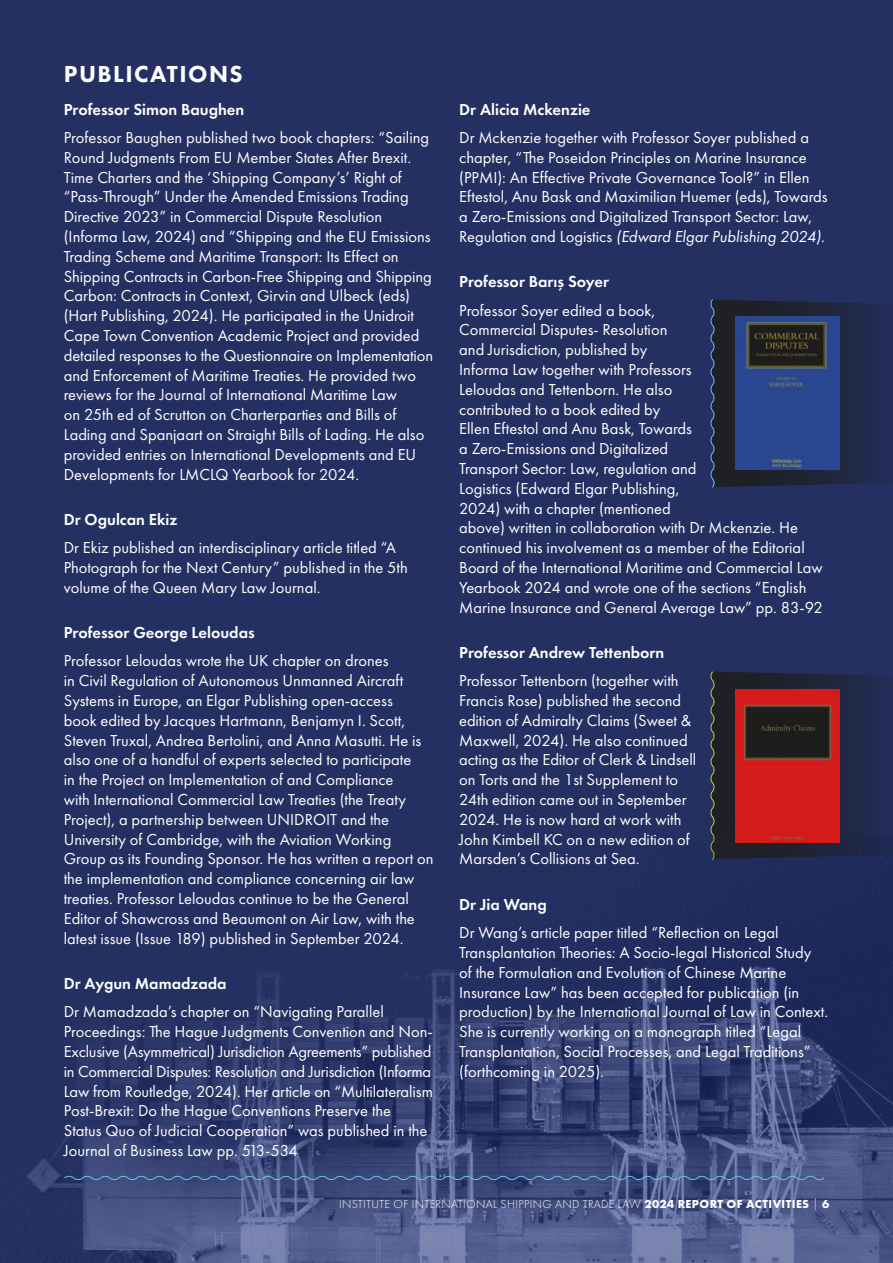
<style>
.page{position:relative;width:893px;height:1263px;background:#243061}
.page>*{position:absolute;margin:0;border:0;box-sizing:border-box;transform-origin:0 0}
.h2-w{font:800 24px "Futura PT";letter-spacing:.06em;color:#fff}
.Body-w{font:16.5px/19.8px "Futura PT";color:#fff}
.Body-Demi-w{font:600 16.5px "Futura PT";color:#fff}
.t1{font:300 12px "Futura PT";letter-spacing:.025em;color:#fff}
.s1{font-style:italic}
.s2{font-weight:700}
</style>
<div class="page">
<svg style="left:710px;top:299px;width:177px;height:189px"></svg>
<svg style="left:710px;top:671px;width:183px;height:165px"></svg>
<img style="left:27px;top:836px;width:866px;height:427px">
<img style="left:735px;top:317px;width:105px;height:153px">
<img style="left:735px;top:689px;width:105px;height:153px">
<svg style="left:64px;top:1175px;width:760px;height:6px;background:#496392"></svg>
<p class="h2-w" style="left:64px;top:59px;width:180px">PUBLICATIONS</p>
<p class="Body-Demi-w" style="left:64px;top:99px;width:182px">Professor Simon Baughen</p>
<p class="Body-w" style="left:64px;top:127px;width:371px">Professor Baughen published two book chapters: “Sailing Round Judgments From EU Member States After Brexit.<br>Time Charters and the ‘Shipping Company’s’ Right of “Pass-Through” Under the Amended Emissions Trading Directive 2023” in Commercial Dispute Resolution (Informa Law, 2024) and “Shipping and the EU Emissions Trading Scheme and Maritime Transport: Its Effect on Shipping Contracts in Carbon-Free Shipping and Shipping Carbon: Contracts in Context, Girvin and Ulbeck (eds) (Hart Publishing, 2024). He participated in the Unidroit Cape Town Convention Academic Project and provided detailed responses to the Questionnaire on Implementation and Enforcement of Maritime Treaties. He provided two reviews for the Journal of International Maritime Law<br>on 25th ed of Scrutton on Charterparties and Bills of Lading and Spanjaart on Straight Bills of Lading. He also provided entries on International Developments and EU Developments for LMCLQ Yearbook for 2024.</p>
<p class="Body-Demi-w" style="left:64px;top:509px;width:115px">Dr Ogulcan Ekiz</p>
<p class="Body-w" style="left:64px;top:538px;width:346px">Dr Ekiz published an interdisciplinary article titled “A<br>Photograph for the Next Century” published in the 5th volume of the Queen Mary Law Journal.</p>
<p class="Body-Demi-w" style="left:64px;top:622px;width:192px">Professor George Leloudas</p>
<p class="Body-w" style="left:64px;top:651px;width:371px">Professor Leloudas wrote the UK chapter on drones<br>in Civil Regulation of Autonomous Unmanned Aircraft Systems in Europe, an Elgar Publishing open-access<br>book edited by Jacques Hartmann, Benjamyn I. Scott, Steven Truxal, Andrea Bertolini, and Anna Masutti. He is also one of a handful of experts selected to participate<br>in the Project on Implementation of and Compliance<br>with International Commercial Law Treaties (the Treaty Project), a partnership between UNIDROIT and the University of Cambridge, with the Aviation Working Group as its Founding Sponsor. He has written a report on the implementation and compliance concerning air law treaties. Professor Leloudas continue to be the General Editor of Shawcross and Beaumont on Air Law, with the latest issue (Issue 189) published in September 2024.</p>
<p class="Body-Demi-w" style="left:64px;top:973px;width:164px">Dr Aygun Mamadzada</p>
<p class="Body-w" style="left:64px;top:1002px;width:371px">Dr Mamadzada’s chapter on “Navigating Parallel Proceedings: The Hague Judgments Convention and Non-Exclusive (Asymmetrical) Jurisdiction Agreements” published in Commercial Disputes: Resolution and Jurisdiction (Informa Law from Routledge, 2024). Her article on “Multilateralism Post-Brexit: Do the Hague Conventions Preserve the Status Quo of Judicial Cooperation” was published in the Journal of Business Law pp. 513-534</p>
<p class="Body-Demi-w" style="left:459px;top:99px;width:133px">Dr Alicia Mckenzie</p>
<p class="Body-w" style="left:459px;top:127px;width:370px">Dr Mckenzie together with Professor Soyer published a chapter, “The Poseidon Principles on Marine Insurance (PPMI): An Effective Private Governance Tool?” in Ellen Eftestol, Anu Bask and Maximilian Huemer (eds), Towards a Zero-Emissions and Digitalized Transport Sector: Law, Regulation and Logistics <span class="s1">(Edward Elgar Publishing 2024).</span></p>
<p class="Body-Demi-w" style="left:459px;top:271px;width:151px">Professor Barış Soyer</p>
<p class="Body-w" style="left:459px;top:300px;width:365px">Professor Soyer edited a book,<br>Commercial Disputes- Resolution<br>and Jurisdiction, published by<br>Informa Law together with Professors<br>Leloudas and Tettenborn. He also<br>contributed to a book edited by<br>Ellen Eftestol and Anu Bask, Towards<br>a Zero-Emissions and Digitalized<br>Transport Sector: Law, regulation and<br>Logistics (Edward Elgar Publishing,<br>2024) with a chapter (mentioned<br>above) written in collaboration with Dr Mckenzie. He continued his involvement as a member of the Editorial Board of the International Maritime and Commercial Law Yearbook 2024 and wrote one of the sections “English Marine Insurance and General Average Law” pp. 83-92</p>
<p class="Body-Demi-w" style="left:459px;top:642px;width:207px">Professor Andrew Tettenborn</p>
<p class="Body-w" style="left:459px;top:671px;width:238px">Professor Tettenborn (together with Francis Rose) published the second edition of Admiralty Claims (Sweet &amp; Maxwell, 2024). He also continued acting as the Editor of Clerk &amp; Lindsell on Torts and the 1st Supplement to 24th edition came out in September 2024. He is now hard at work with John Kimbell KC on a new edition of Marsden’s Collisions at Sea.</p>
<p class="Body-Demi-w" style="left:459px;top:894px;width:89px">Dr Jia Wang</p>
<p class="Body-w" style="left:459px;top:923px;width:370px">Dr Wang’s article paper titled “Reflection on Legal Transplantation Theories: A Socio-legal Historical Study<br>of the Formulation and Evolution of Chinese Marine Insurance Law” has been accepted for publication (in production) by the International Journal of Law in Context.<br>She is currently working on a monograph titled “Legal Transplantation, Social Processes, and Legal Traditions” (forthcoming in 2025).</p>
<p class="t1" style="left:339px;top:1197px;width:492px">INSTITUTE OF INTERNATIONAL SHIPPING AND TRADE LAW <span class="s2">2024 REPORT OF ACTIVITIES</span> | <span class="s2">6</span></p>
</div>
